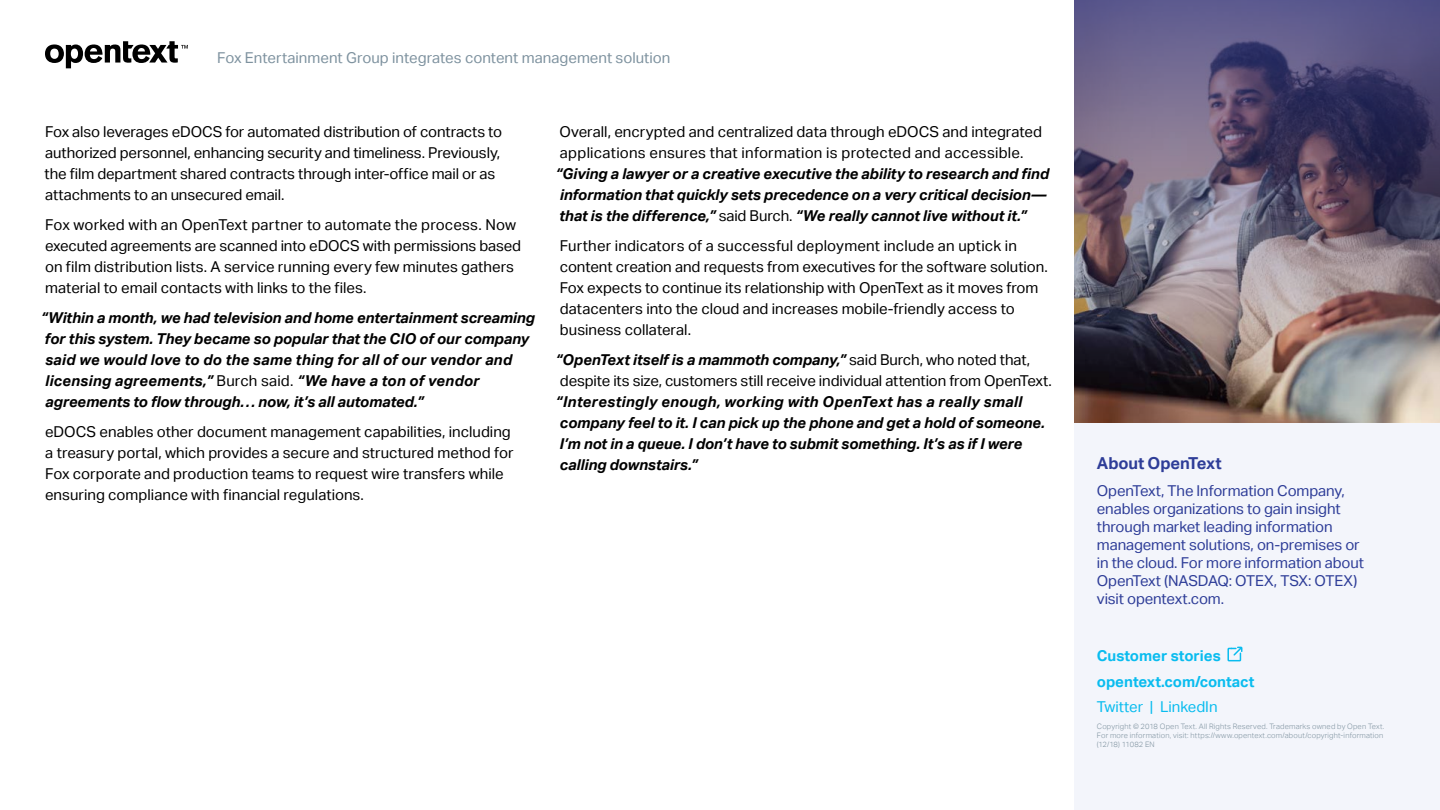
<style>
.page{position:relative;width:1440px;height:810px;background:#fff}
.page>*{position:absolute;margin:0;border:0;box-sizing:border-box;transform-origin:0 0}
.t1{font:700 16.5px "Aktiv Grotesk";letter-spacing:-.01em;color:#2e3d98}
.t2{font:15px/21px "Aktiv Grotesk";color:#000}
.t3{font:italic 700 15px/21px "Aktiv Grotesk";letter-spacing:-.005em;color:#000}
.t4{font:15px/18px "Aktiv Grotesk";letter-spacing:-.01em;color:#2e3d98}
.t5{font:15px "Aktiv Grotesk";color:#7e929f}
.t6{font:700 15px/25.5px "Aktiv Grotesk";color:#09bcef}
.t7{font:15px "Aktiv Grotesk";color:#09bcef}
.t8{font:300 7.5px/9px "Aktiv Grotesk";letter-spacing:.025em;color:#7e929f}
.s1{font-weight:400;font-style:normal}
.s2{font-weight:700;font-style:italic}
</style>
<div class="page">
<svg style="left:45px;top:41px;width:143px;height:27px"></svg>
<div style="left:1074px;top:405px;width:366px;height:405px;background:#f3f5fb"></div>
<svg style="left:1227px;top:646px;width:16px;height:16px"></svg>
<img style="left:1074px;top:0;width:366px;height:423px">
<p class="t5" style="left:217px;top:49px;width:455px">Fox Entertainment Group integrates content management solution</p>
<p class="t2" style="left:45px;top:122px;width:459px">Fox also leverages eDOCS for automated distribution of contracts to authorized personnel, enhancing security and timeliness. Previously, the film department shared contracts through inter-office mail or as attachments to an unsecured email.</p>
<p class="t2" style="left:45px;top:215px;width:478px">Fox worked with an OpenText partner to automate the process. Now executed agreements are scanned into eDOCS with permissions based on film distribution lists. A service running every few minutes gathers material to email contacts with links to the files.</p>
<p class="t3" style="left:41px;top:308px;width:496px">“Within a month, we had television and home entertainment screaming for this system. They became so popular that the CIO of our company said we would love to do the same thing for all of our vendor and licensing agreements,” <span class="s1">Burch said.</span> “We have a ton of vendor agreements to flow through… now, it’s all automated.”</p>
<p class="t2" style="left:45px;top:422px;width:470px">eDOCS enables other document management capabilities, including a treasury portal, which provides a secure and structured method for Fox corporate and production teams to request wire transfers while ensuring compliance with financial regulations.</p>
<p class="t2" style="left:560px;top:122px;width:484px">Overall, encrypted and centralized data through eDOCS and integrated applications ensures that information is protected and accessible.</p>
<p class="t3" style="left:556px;top:164px;width:495px">“Giving a lawyer or a creative executive the ability to research and find information that quickly sets precedence on a very critical decision— that is the difference,” <span class="s1">said Burch.</span> “We really cannot live without it.”</p>
<p class="t2" style="left:560px;top:236px;width:490px">Further indicators of a successful deployment include an uptick in content creation and requests from executives for the software solution.<br>Fox expects to continue its relationship with OpenText as it moves from datacenters into the cloud and increases mobile-friendly access to business collateral.</p>
<p class="t2" style="left:556px;top:350px;width:498px"><span class="s2">“OpenText itself is a mammoth company,”</span> said Burch, who noted that, despite its size, customers still receive individual attention from OpenText.</p>
<p class="t3" style="left:556px;top:392px;width:491px">“Interestingly enough, working with OpenText has a really small company feel to it. I can pick up the phone and get a hold of someone.<br>I’m not in a queue. I don’t have to submit something. It’s as if I were calling downstairs.”</p>
<p class="t1" style="left:1097px;top:453px;width:126px">About OpenText</p>
<p class="t4" style="left:1097px;top:482px;width:269px">OpenText, The Information Company, enables organizations to gain insight through market leading information management solutions, on-premises or in the cloud. For more information about OpenText (NASDAQ: OTEX, TSX: OTEX) visit opentext.com.</p>
<p class="t6" style="left:1097px;top:644px;width:159px">Customer stories opentext.com/contact</p>
<p class="t7" style="left:1097px;top:698px;width:122px">Twitter | LinkedIn</p>
<p class="t8" style="left:1097px;top:722px;width:289px">Copyright © 2018 Open Text. All Rights Reserved. Trademarks owned by Open Text.<br>For more information, visit: https://www.opentext.com/about/copyright-information (12/18) 11082 EN</p>
</div>
